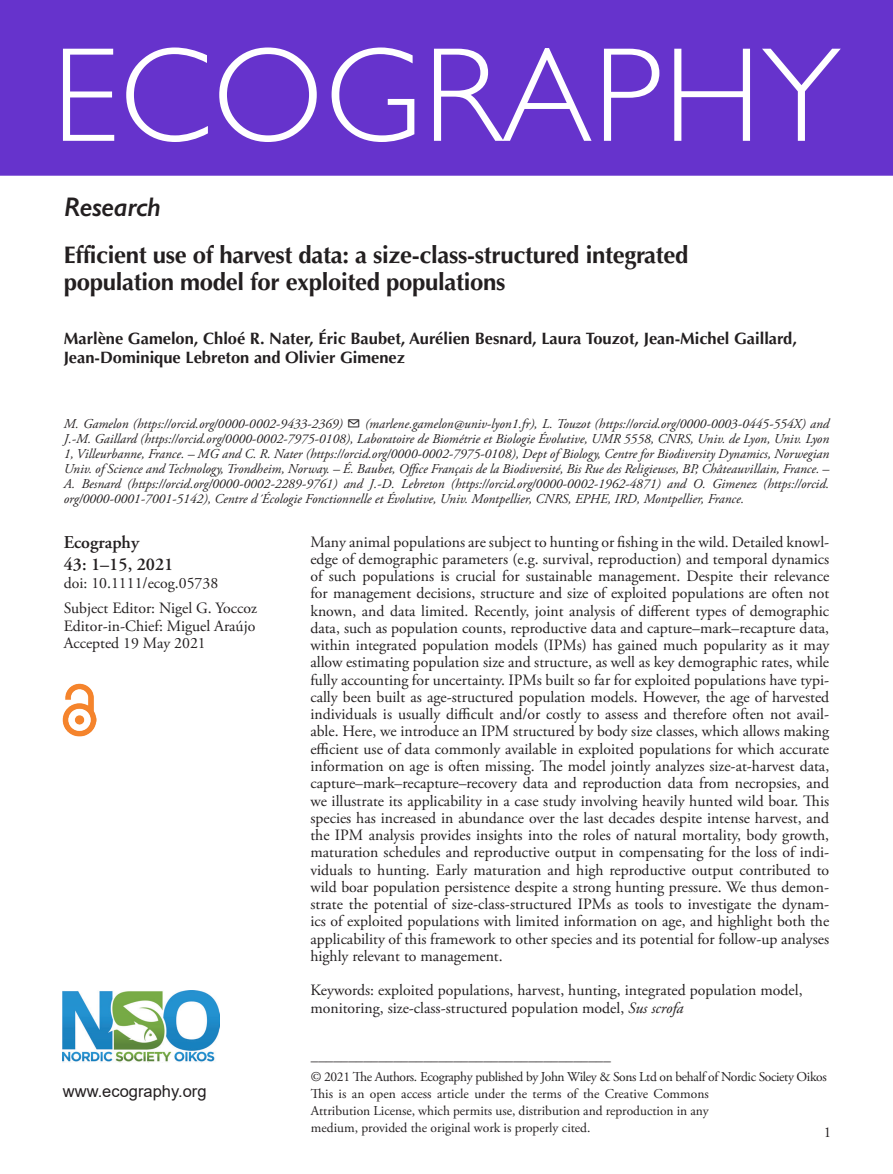
<style>
.page{position:relative;width:893px;height:1174px;background:#fff}
.page>*{position:absolute;margin:0;border:0;box-sizing:border-box;transform-origin:0 0}
.ECOG_Title{font:300 135px "Gill Sans";letter-spacing:.01em;color:#fff}
.AT_TYPE{font:italic 600 27px "Gill Sans";letter-spacing:-.015em;color:#231f20}
.CT{font:700 24px/27px "Optima LT Std";letter-spacing:-.015em;color:#231f20}
.Corres{font:600 18px "Adobe Garamond Pro";color:#231f20}
.AU{font:700 16.5px/19.5px "Optima LT Std";color:#231f20}
.t1{font:16.5px "Arial";color:#231f20}
.ABS_TXT{font:15.75px/17.2px "Adobe Garamond Pro";color:#231f20;text-align:justify}
.Keywords{font:15.75px/17.2px "Adobe Garamond Pro";color:#231f20}
.Doi_No{font:15.75px "Adobe Garamond Pro";color:#231f20}
.t2{font:15px "Adobe Garamond Pro";color:#231f20}
.Address{font:italic 13.5px/15px "Adobe Garamond Pro";color:#231f20;text-align:justify}
.FM_Note{font:13.5px/16.8px "Adobe Garamond Pro";letter-spacing:-.025em;color:#231f20;text-align:justify}
.s1{font-style:italic}
</style>
<div class="page">
<div style="left:0;top:0;width:893px;height:176px;background:#63c"></div>
<img style="left:63px;top:990px;width:156px;height:72px">
<img style="left:63px;top:683px;width:34px;height:53px">
<p class="ECOG_Title" style="left:52px;top:-10px;width:790px">ECOGRAPHY</p>
<p class="AT_TYPE" style="left:64px;top:191px;width:99px">Research</p>
<p class="CT" style="left:64px;top:242px;width:626px">Efficient use of harvest data: a size-class-structured integrated population model for exploited populations</p>
<p class="AU" style="left:64px;top:329px;width:735px">Marlène Gamelon, Chloé R. Nater, Éric Baubet, Aurélien Besnard, Laura Touzot, Jean-Michel Gaillard,<br>Jean-Dominique Lebreton and Olivier Gimenez</p>
<p class="Address" style="left:64px;top:416px;width:767px">M. Gamelon (https://orcid.org/0000-0002-9433-2369) ✉ (marlene.gamelon@univ-lyon1.fr), L. Touzot (https://orcid.org/0000-0003-0445-554X) and J.-M. Gaillard (https://orcid.org/0000-0002-7975-0108), Laboratoire de Biométrie et Biologie Évolutive, UMR 5558, CNRS, Univ. de Lyon, Univ. Lyon 1, Villeurbanne, France. – MG and C. R. Nater (https://orcid.org/0000-0002-7975-0108), Dept of Biology, Centre for Biodiversity Dynamics, Norwegian Univ. of Science and Technology, Trondheim, Norway. – É. Baubet, Office Français de la Biodiversité, Bis Rue des Religieuses, BP, Châteauvillain, France. – A. Besnard (https://orcid.org/0000-0002-2289-9761) and J.-D. Lebreton (https://orcid.org/0000-0002-1962-4871) and O. Gimenez (https://orcid. org/0000-0001-7001-5142), Centre d´Écologie Fonctionnelle et Évolutive, Univ. Montpellier, CNRS, EPHE, IRD, Montpellier, France.</p>
<p class="Corres" style="left:64px;top:532px;width:77px">Ecography</p>
<p class="Corres" style="left:64px;top:554px;width:111px">43: 1–15, 2021</p>
<p class="Doi_No" style="left:64px;top:573px;width:156px">doi: 10.1111/ecog.05738</p>
<p class="ABS_TXT" style="left:64px;top:600px;width:195px">Subject Editor: Nigel G. Yoccoz</p>
<p class="ABS_TXT" style="left:64px;top:617px;width:193px">Editor-in-Chief: Miguel Araújo</p>
<p class="ABS_TXT" style="left:64px;top:635px;width:144px">Accepted 19 May 2021</p>
<p class="t1" style="left:63px;top:1079px;width:145px">www.ecography.org</p>
<p class="ABS_TXT" style="left:310px;top:533px;width:520px">Many animal populations are subject to hunting or fishing in the wild. Detailed knowl&shy;edge of demographic parameters (e.g. survival, reproduction) and temporal dynamics of such populations is crucial for sustainable management. Despite their relevance for management decisions, structure and size of exploited populations are often not known, and data limited. Recently, joint analysis of different types of demographic data, such as population counts, reproductive data and capture–mark–recapture data, within integrated population models (IPMs) has gained much popularity as it may allow estimating population size and structure, as well as key demographic rates, while fully accounting for uncertainty. IPMs built so far for exploited populations have typi&shy;cally been built as age-structured population models. However, the age of harvested individuals is usually difficult and/or costly to assess and therefore often not avail&shy;able. Here, we introduce an IPM structured by body size classes, which allows making efficient use of data commonly available in exploited populations for which accurate information on age is often missing. The model jointly analyzes size-at-harvest data, capture–mark–recapture–recovery data and reproduction data from necropsies, and we illustrate its applicability in a case study involving heavily hunted wild boar. This species has increased in abundance over the last decades despite intense harvest, and the IPM analysis provides insights into the roles of natural mortality, body growth, maturation schedules and reproductive output in compensating for the loss of indi&shy;viduals to hunting. Early maturation and high reproductive output contributed to wild boar population persistence despite a strong hunting pressure. We thus demon&shy;strate the potential of size-class-structured IPMs as tools to investigate the dynam&shy;ics of exploited populations with limited information on age, and highlight both the applicability of this framework to other species and its potential for follow-up analyses highly relevant to management.</p>
<p class="Keywords" style="left:310px;top:982px;width:494px">Keywords: exploited populations, harvest, hunting, integrated population model, monitoring, size-class-structured population model, <span class="s1">Sus scrofa</span></p>
<p class="t2" style="left:311px;top:1051px;width:301px">––––––––––––––––––––––––––––––––––––––––</p>
<p class="FM_Note" style="left:311px;top:1069px;width:517px">© 2021 The Authors. Ecography published by John Wiley &amp; Sons Ltd on behalf of Nordic Society Oikos</p>
<p class="FM_Note" style="left:311px;top:1086px;width:399px">This is an open access article under the terms of the Creative Commons Attribution License, which permits use, distribution and reproduction in any medium, provided the original work is properly cited.</p>
<p class="t2" style="left:824px;top:1123px;width:9px">1</p>
</div>
